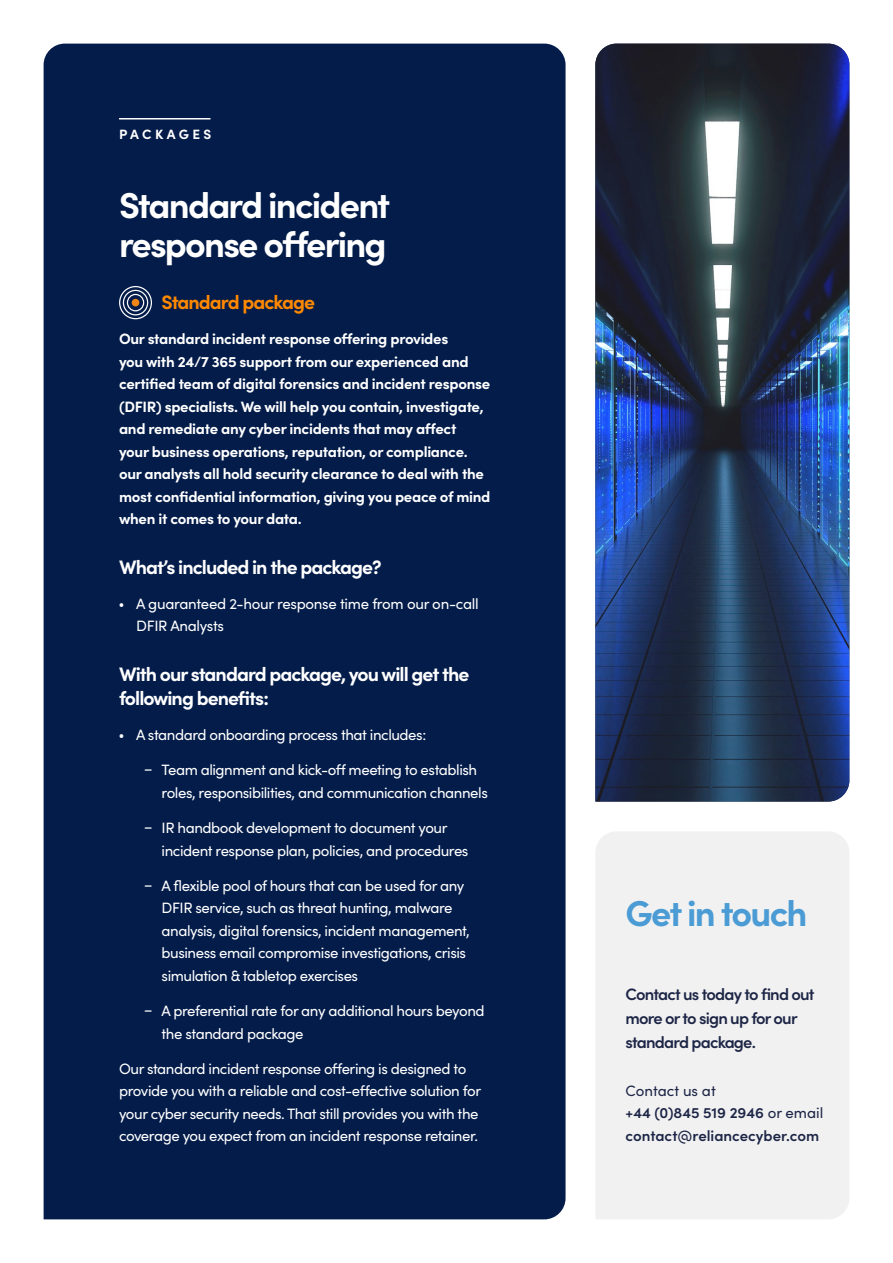
<style>
.page{position:relative;width:893px;height:1263px;background:#fff}
.page>*{position:absolute;margin:0;border:0;box-sizing:border-box;transform-origin:0 0}
.t1{font:700 36px/39px "Sofia Pro";letter-spacing:-.05em;color:#fff}
.t2{font:700 36px "Sofia Pro";letter-spacing:-.05em;color:#4b9bd5}
.t3{font:700 19.5px/24px "Sofia Pro";letter-spacing:-.05em;color:#fff}
.t4{font:700 19.5px "Sofia Pro";letter-spacing:-.05em;color:#f80}
.t5{font:600 16.5px/24px "Sofia Pro";letter-spacing:-.05em;color:#1d2546}
.t6{font:15px/22.5px "Sofia Pro";letter-spacing:-.03em;color:#fff}
.t7{font:700 15px/22.5px "Sofia Pro";letter-spacing:-.02em;color:#fff}
.t8{font:600 15px/22.5px "Sofia Pro";color:#1d2546}
.t9{font:700 13.5px "Sofia Pro";letter-spacing:.25em;color:#fff}
.s1{font-family:"Source Sans Variable"}
.s2{font-weight:400}
</style>
<div class="page">
<div style="left:44px;top:44px;width:522px;height:1175px;background:#031c4a"></div>
<hr style="left:119px;top:118px;width:91px;height:2px;background:#fff">
<div style="left:596px;top:832px;width:253px;height:387px;background:#f1f1f1"></div>
<img style="left:595px;top:44px;width:254px;height:757px">
<div style="left:119px;top:286px;width:33px;height:33px;border:1px solid #fff;border-radius:50%"></div>
<div style="left:123px;top:290px;width:25px;height:25px;border:1px solid #fff;border-radius:50%"></div>
<div style="left:127px;top:294px;width:17px;height:17px;border:1px solid #fff;border-radius:50%"></div>
<div style="left:132px;top:299px;width:7px;height:7px;background:#f18616;border-radius:50%"></div>
<p class="t9" style="left:119px;top:124px;width:94px">PACKAGES</p>
<h1 class="t1" style="left:119px;top:183px;width:273px">Standard incident response offering</h1>
<h2 class="t4" style="left:162px;top:287px;width:155px">Standard package</h2>
<p class="t7" style="left:119px;top:326px;width:373px">Our standard incident response offering provides<br>you with 24/7 365 support from our experienced and certified team of digital forensics and incident response (DFIR) specialists. We will help you contain, investigate, and remediate any cyber incidents that may affect<br>your business operations, reputation, or compliance. our analysts all hold security clearance to deal with the most confidential information, giving you peace of mind when it comes to your data.</p>
<h2 class="t3" style="left:119px;top:553px;width:264px">What’s included in the package?</h2>
<p class="t6" style="left:136px;top:591px;width:344px;text-indent:-17px"><span class="s1">•</span> A guaranteed 2-hour response time from our on-call<br>DFIR Analysts</p>
<h2 class="t3" style="left:119px;top:660px;width:352px">With our standard package, you will get the following benefits:</h2>
<p class="t6" style="left:119px;top:723px;width:309px"><span class="s1">•</span> A standard onboarding process that includes:</p>
<p class="t6" style="left:162px;top:758px;width:328px;text-indent:-17px"><span class="s1">−</span> Team alignment and kick-off meeting to establish roles, responsibilities, and communication channels</p>
<p class="t6" style="left:162px;top:816px;width:308px;text-indent:-17px"><span class="s1">−</span> IR handbook development to document your incident response plan, policies, and procedures</p>
<p class="t6" style="left:162px;top:873px;width:310px;text-indent:-17px"><span class="s1">−</span> A flexible pool of hours that can be used for any DFIR service, such as threat hunting, malware analysis, digital forensics, incident management, business email compromise investigations, crisis simulation &amp; tabletop exercises</p>
<p class="t6" style="left:162px;top:999px;width:325px;text-indent:-17px"><span class="s1">−</span> A preferential rate for any additional hours beyond the standard package</p>
<p class="t6" style="left:119px;top:1056px;width:364px">Our standard incident response offering is designed to provide you with a reliable and cost-effective solution for your cyber security needs. That still provides you with the coverage you expect from an incident response retainer.</p>
<h1 class="t2" style="left:626px;top:886px;width:183px">Get in touch</h1>
<p class="t5" style="left:626px;top:981px;width:191px">Contact us today to find out more or to sign up for our standard package.</p>
<p class="t8" style="left:626px;top:1078px;width:199px"><span class="s2">Contact us at<br></span>+44 (0)845 519 2946 <span class="s2">or email </span>contact@reliancecyber.com</p>
</div>
